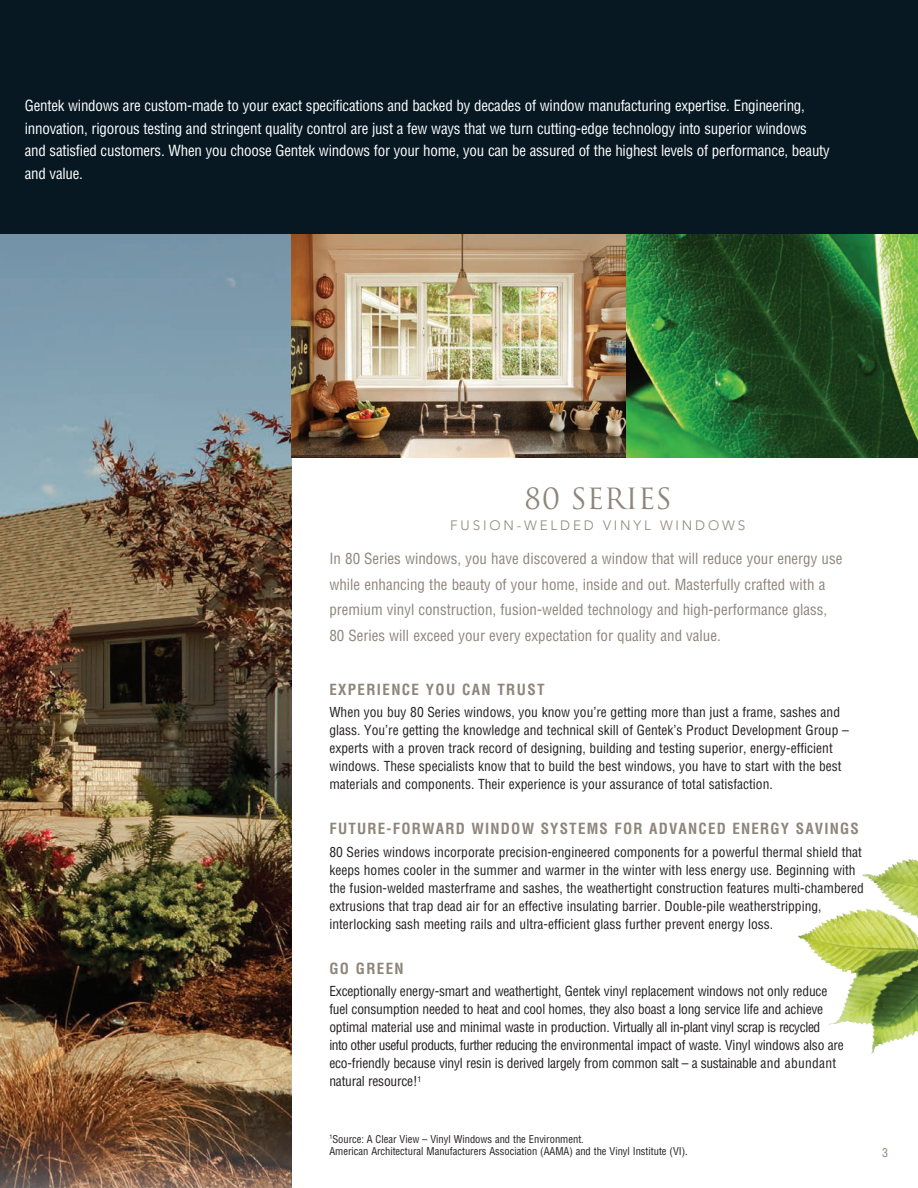
<style>
.page{position:relative;width:918px;height:1188px;background:#fff}
.page>*{position:absolute;margin:0;border:0;box-sizing:border-box;transform-origin:0 0}
.t1{font:28.5px "Trajan";color:#8e857b}
.t2{font:condensed 15px/22.5px "Helvetica";letter-spacing:-.015em;color:#fff}
.t3{font:condensed 15px/25.5px "Helvetica";color:#8e857b}
.t4{font:700 condensed 15px "Helvetica";letter-spacing:.08em;color:#8e857b}
.t5{font:condensed 13.5px/18px "Helvetica";color:#231f20}
.t6{font:300 13.5px "Avenir";letter-spacing:.21em;color:#8e857b}
.Subhead{font:condensed 12px "Helvetica";color:#8e857b}
.t7{font:condensed 10.5px/12px "Helvetica";color:#231f20}
</style>
<div class="page">
<img style="left:0;top:234px;width:292px;height:954px">
<div style="left:0;top:0;width:918px;height:234px;background:#071822"></div>
<img style="left:862px;top:859px;width:46px;height:23px">
<img style="left:292px;top:234px;width:626px;height:223px">
<p class="t2" style="left:25px;top:94px;width:807px">Gentek windows are custom-made to your exact specifications and backed by decades of window manufacturing expertise. Engineering, innovation, rigorous testing and stringent quality control are just a few ways that we turn cutting-edge technology into superior windows and satisfied customers. When you choose Gentek windows for your home, you can be assured of the highest levels of performance, beauty and value.</p>
<p class="t1" style="left:524px;top:481px;width:149px">80 SERIES</p>
<p class="t6" style="left:450px;top:517px;width:297px">FUSION-WELDED VINYL WINDOWS</p>
<p class="t3" style="left:329px;top:546px;width:515px">In 80 Series windows, you have discovered a window that will reduce your energy use while enhancing the beauty of your home, inside and out. Masterfully crafted with a premium vinyl construction, fusion-welded technology and high-performance glass, 80 Series will exceed your every expectation for quality and value.</p>
<p class="t4" style="left:329px;top:680px;width:217px">EXPERIENCE YOU CAN TRUST</p>
<p class="t5" style="left:329px;top:703px;width:521px">When you buy 80 Series windows, you know you’re getting more than just a frame, sashes and glass. You’re getting the knowledge and technical skill of Gentek’s Product Development Group – experts with a proven track record of designing, building and testing superior, energy-efficient windows. These specialists know that to build the best windows, you have to start with the best materials and components. Their experience is your assurance of total satisfaction.</p>
<p class="t4" style="left:329px;top:820px;width:531px">FUTURE-FORWARD WINDOW SYSTEMS FOR ADVANCED ENERGY SAVINGS</p>
<p class="t5" style="left:329px;top:842px;width:536px">80 Series windows incorporate precision-engineered components for a powerful thermal shield that keeps homes cooler in the summer and warmer in the winter with less energy use. Beginning with the fusion-welded masterframe and sashes, the weathertight construction features multi-chambered extrusions that trap dead air for an effective insulating barrier. Double-pile weatherstripping, interlocking sash meeting rails and ultra-efficient glass further prevent energy loss.</p>
<p class="t4" style="left:329px;top:959px;width:76px">GO GREEN</p>
<p class="t5" style="left:329px;top:982px;width:516px">Exceptionally energy-smart and weathertight, Gentek vinyl replacement windows not only reduce fuel consumption needed to heat and cool homes, they also boast a long service life and achieve optimal material use and minimal waste in production. Virtually all in-plant vinyl scrap is recycled<br>into other useful products, further reducing the environmental impact of waste. Vinyl windows also are eco-friendly because vinyl resin is derived largely from common salt – a sustainable and abundant natural resource!<sup>1</sup></p>
<p class="t7" style="left:329px;top:1133px;width:360px"><sup>1</sup>Source: A Clear View – Vinyl Windows and the Environment.<br>American Architectural Manufacturers Association (AAMA) and the Vinyl Institute (VI).</p>
<p class="Subhead" style="left:882px;top:1145px;width:7px">3</p>
</div>
